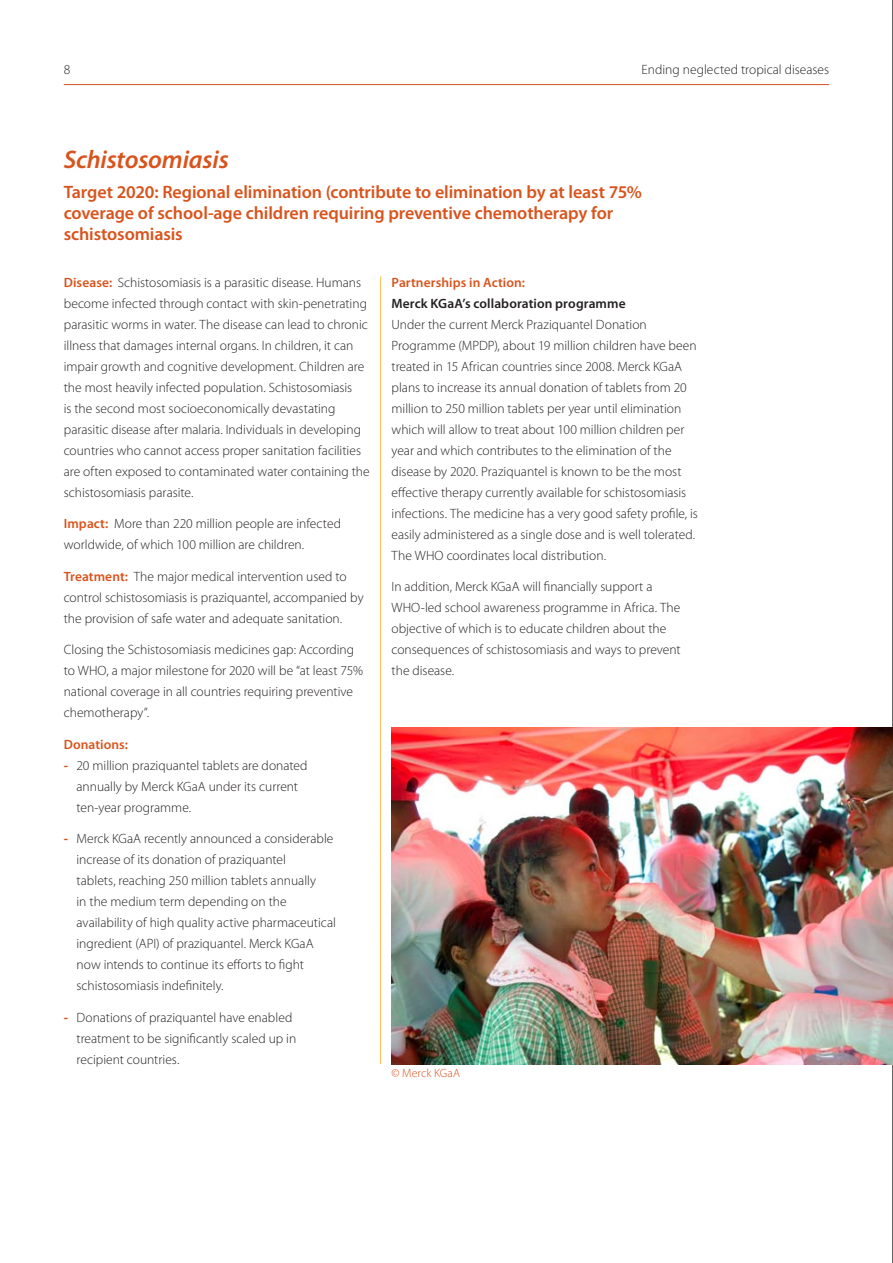
<style>
.page{position:relative;width:893px;height:1263px;background:#fff}
.page>*{position:absolute;margin:0;border:0;box-sizing:border-box;transform-origin:0 0}
.t1{font:italic 600 25.5px "Myriad Pro";letter-spacing:-.005em;color:#d9531c}
.t2{font:600 18px/21px "Myriad Pro";letter-spacing:-.005em;color:#d9531c}
._03_-_SOUS_SOUS_TITR{font:300 13.5px/21px "Myriad Pro";color:#231f20}
._03_-_SOUS_SOUS_TITR-2{font:600 13.5px/21px "Myriad Pro";letter-spacing:.005em;color:#231f20}
._03_-_SOUS_SOUS_TITR-3{font:600 13.5px "Myriad Pro";letter-spacing:.005em;color:#d9531c}
.t3{font:300 12px "Myriad Pro";letter-spacing:.005em;color:#d9531c}
.s1{font-weight:600;color:#d9531c}
.s2{font-weight:700;color:#d9531c}
.s3{color:#d9531c}
</style>
<div class="page">
<hr style="left:892px;top:0;width:1px;height:1263px;background:#231f20">
<hr style="left:64px;top:84px;width:765px;height:1px;background:#d9531c">
<hr style="left:380px;top:276px;width:1px;height:788px;background:#fdbe56">
<img style="left:392px;top:728px;width:501px;height:336px">
<p class="_03_-_SOUS_SOUS_TITR" style="left:64px;top:59px;width:8px">8</p>
<p class="_03_-_SOUS_SOUS_TITR" style="left:641px;top:59px;width:189px">Ending neglected tropical diseases</p>
<p class="t1" style="left:64px;top:143px;width:167px">Schistosomiasis</p>
<p class="t2" style="left:64px;top:181px;width:580px">Target 2020: Regional elimination (contribute to elimination by at least 75% coverage of school-age children requiring preventive chemotherapy for schistosomiasis</p>
<p class="_03_-_SOUS_SOUS_TITR" style="left:64px;top:271px;width:307px"><span class="s1">Disease:</span> Schistosomiasis is a parasitic disease. Humans become infected through contact with skin-penetrating parasitic worms in water. The disease can lead to chronic illness that damages internal organs. In children, it can impair growth and cognitive development. Children are the most heavily infected population. Schistosomiasis<br>is the second most socioeconomically devastating parasitic disease after malaria. Individuals in developing countries who cannot access proper sanitation facilities are often exposed to contaminated water containing the schistosomiasis parasite.</p>
<p class="_03_-_SOUS_SOUS_TITR" style="left:64px;top:513px;width:279px"><span class="s1">Impact:</span> More than 220 million people are infected worldwide, of which 100 million are children.</p>
<p class="_03_-_SOUS_SOUS_TITR" style="left:64px;top:565px;width:301px"><span class="s1">Treatment:</span> The major medical intervention used to control schistosomiasis is praziquantel, accompanied by the provision of safe water and adequate sanitation.</p>
<p class="_03_-_SOUS_SOUS_TITR" style="left:64px;top:639px;width:301px">Closing the Schistosomiasis medicines gap: According to WHO, a major milestone for 2020 will be “at least 75% national coverage in all countries requiring preventive chemotherapy”.</p>
<p class="_03_-_SOUS_SOUS_TITR-3" style="left:64px;top:735px;width:66px">Donations:</p>
<p class="_03_-_SOUS_SOUS_TITR" style="left:64px;top:754px;width:245px"><span class="s2">-</span> 20 million praziquantel tablets are donated</p>
<p class="_03_-_SOUS_SOUS_TITR" style="left:77px;top:775px;width:223px">annually by Merck KGaA under its current ten-year programme.</p>
<p class="_03_-_SOUS_SOUS_TITR" style="left:77px;top:828px;width:258px;text-indent:-13px"><span class="s2">-</span> Merck KGaA recently announced a considerable increase of its donation of praziquantel</p>
<p class="_03_-_SOUS_SOUS_TITR" style="left:77px;top:870px;width:241px">tablets, reaching 250 million tablets annually</p>
<p class="_03_-_SOUS_SOUS_TITR" style="left:77px;top:891px;width:261px">in the medium term depending on the availability of high quality active pharmaceutical ingredient (API) of praziquantel. Merck KGaA</p>
<p class="_03_-_SOUS_SOUS_TITR" style="left:77px;top:954px;width:229px">now intends to continue its efforts to fight schistosomiasis indefinitely.</p>
<p class="_03_-_SOUS_SOUS_TITR" style="left:64px;top:1006px;width:230px"><span class="s2">-</span> Donations of praziquantel have enabled</p>
<p class="_03_-_SOUS_SOUS_TITR" style="left:77px;top:1027px;width:221px">treatment to be significantly scaled up in</p>
<p class="_03_-_SOUS_SOUS_TITR" style="left:77px;top:1048px;width:104px">recipient countries.</p>
<p class="_03_-_SOUS_SOUS_TITR-2" style="left:392px;top:271px;width:236px"><span class="s3">Partnerships in Action:<br></span>Merck KGaA’s collaboration programme</p>
<p class="_03_-_SOUS_SOUS_TITR" style="left:392px;top:313px;width:308px">Under the current Merck Praziquantel Donation Programme (MPDP), about 19 million children have been treated in 15 African countries since 2008. Merck KGaA plans to increase its annual donation of tablets from 20 million to 250 million tablets per year until elimination which will allow to treat about 100 million children per year and which contributes to the elimination of the disease by 2020. Praziquantel is known to be the most effective therapy currently available for schistosomiasis infections. The medicine has a very good safety profile, is easily administered as a single dose and is well tolerated.<br>The WHO coordinates local distribution.</p>
<p class="_03_-_SOUS_SOUS_TITR" style="left:392px;top:576px;width:291px">In addition, Merck KGaA will financially support a WHO-led school awareness programme in Africa. The objective of which is to educate children about the consequences of schistosomiasis and ways to prevent the disease.</p>
<p class="t3" style="left:392px;top:1066px;width:70px">© Merck KGaA</p>
</div>
